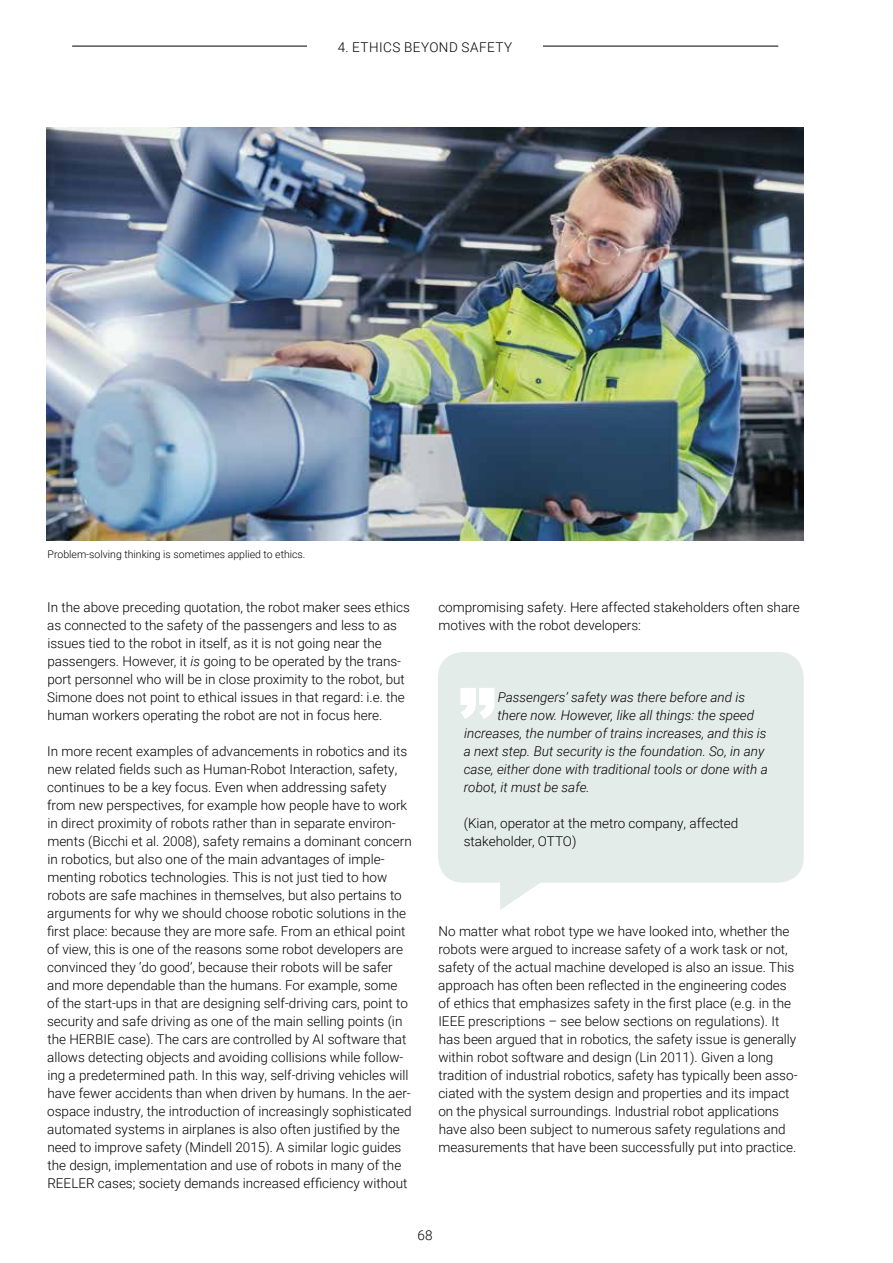
<style>
.page{position:relative;width:893px;height:1263px;background:#fff}
.page>*{position:absolute;margin:0;border:0;box-sizing:border-box;transform-origin:0 0}
.t1{font:900 extra-condensed 84px "Antenna";color:#fff}
.t2{font:300 13.5px/18px "Roboto";color:#000}
.t3{font:italic 300 13.5px "Roboto";color:#000}
.t4{font:300 13.5px "Roboto";letter-spacing:.035em;color:#000}
.t5{font:300 10.5px "Roboto";color:#000}
.s1{font-style:italic}
</style>
<div class="page">
<hr style="left:72px;top:46px;width:706px;height:1px;background:#000">
<svg style="left:438px;top:652px;width:366px;height:258px;background:#e6edec"></svg>
<div style="left:307px;top:38px;width:236px;height:22px;background:#fff"></div>
<img style="left:47px;top:128px;width:757px;height:412px">
<p class="t4" style="left:338px;top:38px;width:176px">4. ETHICS BEYOND SAFETY</p>
<p class="t5" style="left:48px;top:547px;width:259px">Problem-solving thinking is sometimes applied to ethics.</p>
<p class="t2" style="left:47px;top:598px;width:364px">In the above preceding quotation, the robot maker sees ethics as connected to the safety of the passengers and less to as issues tied to the robot in itself, as it is not going near the passengers. However, it <span class="s1">is</span> going to be operated by the trans&shy;port personnel who will be in close proximity to the robot, but Simone does not point to ethical issues in that regard: i.e. the human workers operating the robot are not in focus here.</p>
<p class="t2" style="left:47px;top:742px;width:366px">In more recent examples of advancements in robotics and its new related fields such as Human-Robot Interaction, safety, continues to be a key focus. Even when addressing safety from new perspectives, for example how people have to work in direct proximity of robots rather than in separate environ&shy;ments (Bicchi et al. 2008), safety remains a dominant concern in robotics, but also one of the main advantages of imple&shy;menting robotics technologies. This is not just tied to how robots are safe machines in themselves, but also pertains to arguments for why we should choose robotic solutions in the first place: because they are more safe. From an ethical point of view, this is one of the reasons some robot developers are convinced they ‘do good’, because their robots will be safer and more dependable than the humans. For example, some of the start-ups in that are designing self-driving cars, point to security and safe driving as one of the main selling points (in the HERBIE case). The cars are controlled by AI software that allows detecting objects and avoiding collisions while follow&shy;ing a predetermined path. In this way, self-driving vehicles will have fewer accidents than when driven by humans. In the aer&shy;ospace industry, the introduction of increasingly sophisticated automated systems in airplanes is also often justified by the need to improve safety (Mindell 2015). A similar logic guides the design, implementation and use of robots in many of the REELER cases; society demands increased efficiency without</p>
<p class="t2" style="left:438px;top:598px;width:363px">compromising safety. Here affected stakeholders often share motives with the robot developers:</p>
<h1 class="t1" style="left:458px;top:664px;width:41px">”</h1>
<p class="t3" style="left:498px;top:688px;width:249px">Passengers’ safety was there before and is</p>
<p class="t3" style="left:498px;top:706px;width:258px">there now. However, like all things: the speed</p>
<p class="t3" style="left:464px;top:724px;width:304px">increases, the number of trains increases, and this is</p>
<p class="t3" style="left:464px;top:742px;width:302px">a next step. But security is the foundation. So, in any</p>
<p class="t3" style="left:464px;top:760px;width:305px">case, either done with traditional tools or done with a</p>
<p class="t3" style="left:464px;top:778px;width:127px">robot, it must be safe.</p>
<p class="t2" style="left:464px;top:814px;width:276px">(Kian, operator at the metro company, affected stakeholder, OTTO)</p>
<p class="t2" style="left:438px;top:922px;width:361px">No matter what robot type we have looked into, whether the robots were argued to increase safety of a work task or not, safety of the actual machine developed is also an issue. This approach has often been reflected in the engineering codes of ethics that emphasizes safety in the first place (e.g. in the IEEE prescriptions – see below sections on regulations). It has been argued that in robotics, the safety issue is generally within robot software and design (Lin 2011). Given a long tradition of industrial robotics, safety has typically been asso&shy;ciated with the system design and properties and its impact on the physical surroundings. Industrial robot applications have also been subject to numerous safety regulations and measurements that have been successfully put into practice.</p>
<p class="t2" style="left:418px;top:1226px;width:16px">68</p>
</div>
